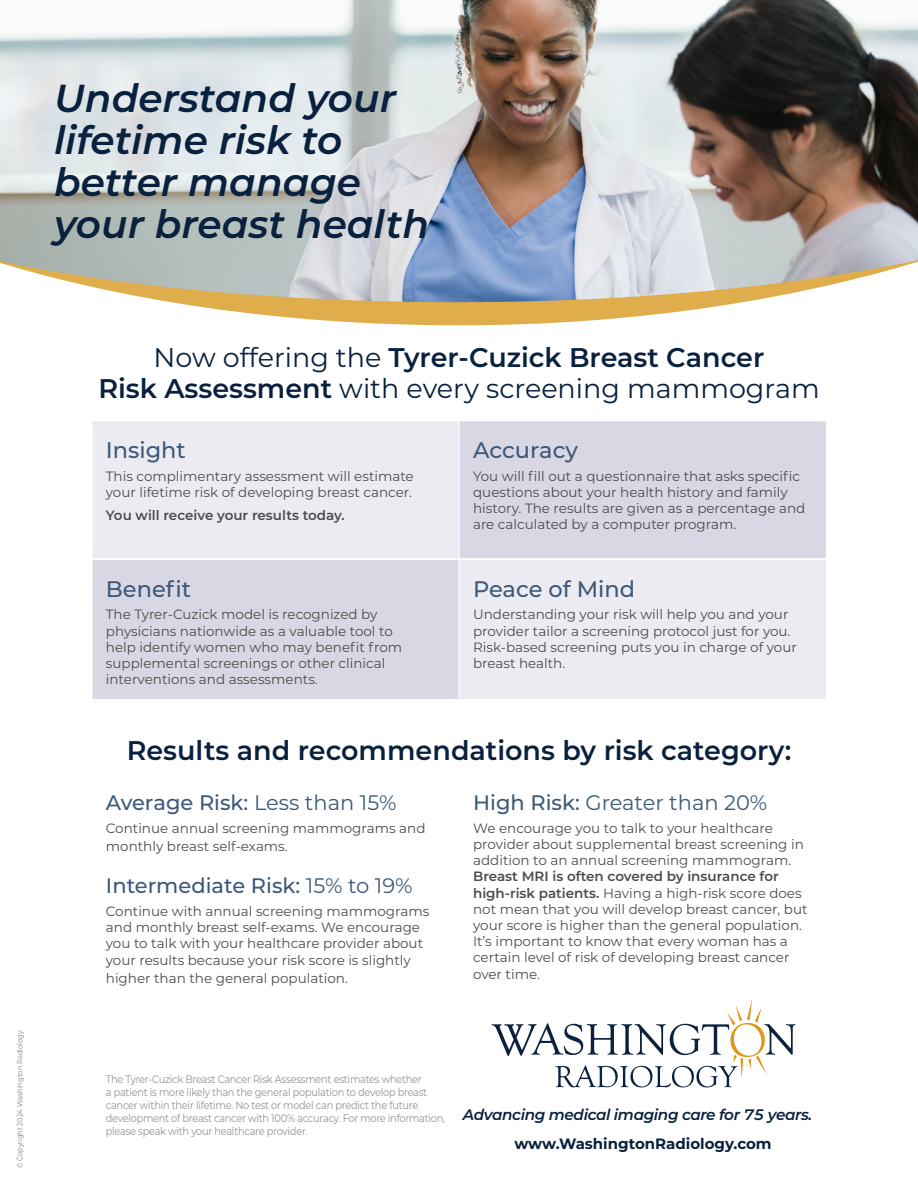
<style>
.page{position:relative;width:918px;height:1188px;background:#fff}
.page>*{position:absolute;margin:0;border:0;box-sizing:border-box;transform-origin:0 0}
.t1{font:italic 600 39px/42px "Montserrat";color:#09213e}
.t2{font:27px/31.5px "Montserrat";color:#09213e;text-align:center}
.t3{font:600 27px "Montserrat";color:#09213e}
.t4{font:500 22.5px "Montserrat";color:#3d5879}
.t5{font:500 21px "Montserrat";color:#3d5879}
.t6{font:21px "Montserrat";color:#3d5879}
.t7{font:italic 600 15.15px "Montserrat";letter-spacing:-.025em;color:#09213e}
.t8{font:700 15px "Montserrat";color:#09213e}
.t9{font:13.5px/16.2px "Montserrat";color:#4b4c4d}
.t10{font:600 13.5px "Montserrat";color:#4b4c4d}
.t11{font:10.8px/13px "Montserrat";letter-spacing:-.025em;color:#919396;scale:.9 1}
.t12{font:7.5px "Montserrat";color:#808285;scale:.9 1}
.s1{font-weight:600}
.s2{font-weight:400}
.s3{font-weight:500}
</style>
<div class="page">
<img style="left:0;top:0;width:918px;height:256px">
<svg style="left:0;top:256px;width:918px;height:69px"></svg>
<div style="left:92px;top:421px;width:367px;height:138px;background:#ebebf1"></div>
<div style="left:92px;top:420px;width:368px;height:139px;border:1px solid #fff"></div>
<div style="left:459px;top:421px;width:367px;height:138px;background:#d9d7e3"></div>
<div style="left:459px;top:420px;width:368px;height:139px;border:1px solid #fff"></div>
<div style="left:92px;top:559px;width:367px;height:140px;background:#d9d7e3"></div>
<div style="left:92px;top:559px;width:368px;height:141px;border:1px solid #fff"></div>
<div style="left:459px;top:559px;width:367px;height:140px;background:#ebebf1"></div>
<div style="left:459px;top:559px;width:368px;height:141px;border:1px solid #fff"></div>
<svg style="left:492px;top:1000px;width:303px;height:87px"></svg>
<h1 class="t1" style="left:54px;top:76px;width:377px">Understand your lifetime risk to better manage your breast health</h1>
<p class="t12" style="left:15px;top:1168px;width:155px;rotate:-90deg">© Copyright 2024 Washington Radiology</p>
<h2 class="t2" style="left:98px;top:341px;width:723px">Now offering the <span class="s1">Tyrer-Cuzick Breast Cancer<br>Risk Assessment</span> with every screening mammogram</h2>
<h3 class="t4" style="left:106px;top:434px;width:82px">Insight</h3>
<p class="t9" style="left:106px;top:467px;width:309px">This complimentary assessment will estimate your lifetime risk of developing breast cancer.</p>
<p class="t10" style="left:106px;top:506px;width:241px">You will receive your results today.</p>
<h3 class="t4" style="left:106px;top:573px;width:87px">Benefit</h3>
<p class="t9" style="left:106px;top:606px;width:298px">The Tyrer-Cuzick model is recognized by physicians nationwide as a valuable tool to help identify women who may benefit from supplemental screenings or other clinical interventions and assessments.</p>
<h3 class="t4" style="left:473px;top:434px;width:106px">Accuracy</h3>
<p class="t9" style="left:473px;top:467px;width:334px">You will fill out a questionnaire that asks specific questions about your health history and family history. The results are given as a percentage and are calculated by a computer program.</p>
<h3 class="t4" style="left:473px;top:573px;width:164px">Peace of Mind</h3>
<p class="t9" style="left:473px;top:606px;width:325px">Understanding your risk will help you and your provider tailor a screening protocol just for you.<br>Risk-based screening puts you in charge of your breast health.</p>
<h2 class="t3" style="left:127px;top:731px;width:666px">Results and recommendations by risk category:</h2>
<h3 class="t5" style="left:106px;top:788px;width:292px">Average Risk: <span class="s2">Less than 15%</span></h3>
<p class="t9" style="left:106px;top:819px;width:321px;line-height:18px">Continue annual screening mammograms and monthly breast self-exams.</p>
<h3 class="t5" style="left:106px;top:871px;width:308px">Intermediate Risk: <span class="s2">15% to 19%</span></h3>
<p class="t9" style="left:106px;top:903px;width:325px">Continue with annual screening mammograms and monthly breast self-exams. We encourage you to talk with your healthcare provider about your results because your risk score is slightly</p>
<p class="t9" style="left:106px;top:969px;width:244px">higher than the general population.</p>
<h3 class="t6" style="left:473px;top:788px;width:296px"><span class="s3">High Risk:</span> Greater than 20%</h3>
<p class="t9" style="left:473px;top:819px;width:332px">We encourage you to talk to your healthcare provider about supplemental breast screening in addition to an annual screening mammogram.</p>
<p class="t9" style="left:473px;top:868px;width:336px"><span class="s1">Breast MRI is often covered by insurance for high-risk patients.</span> Having a high-risk score does not mean that you will develop breast cancer, but your score is higher than the general population.<br>It’s important to know that every woman has a certain level of risk of developing breast cancer over time.</p>
<p class="t11" style="left:106px;top:1072px;width:379px">The Tyrer-Cuzick Breast Cancer Risk Assessment estimates whether<br>a patient is more likely than the general population to develop breast cancer within their lifetime. No test or model can predict the future development of breast cancer with 100% accuracy. For more information, please speak with your healthcare provider.</p>
<p class="t7" style="left:463px;top:1104px;width:351px">Advancing medical imaging care for 75 years.</p>
<p class="t8" style="left:514px;top:1133px;width:259px">www.WashingtonRadiology.com</p>
</div>
